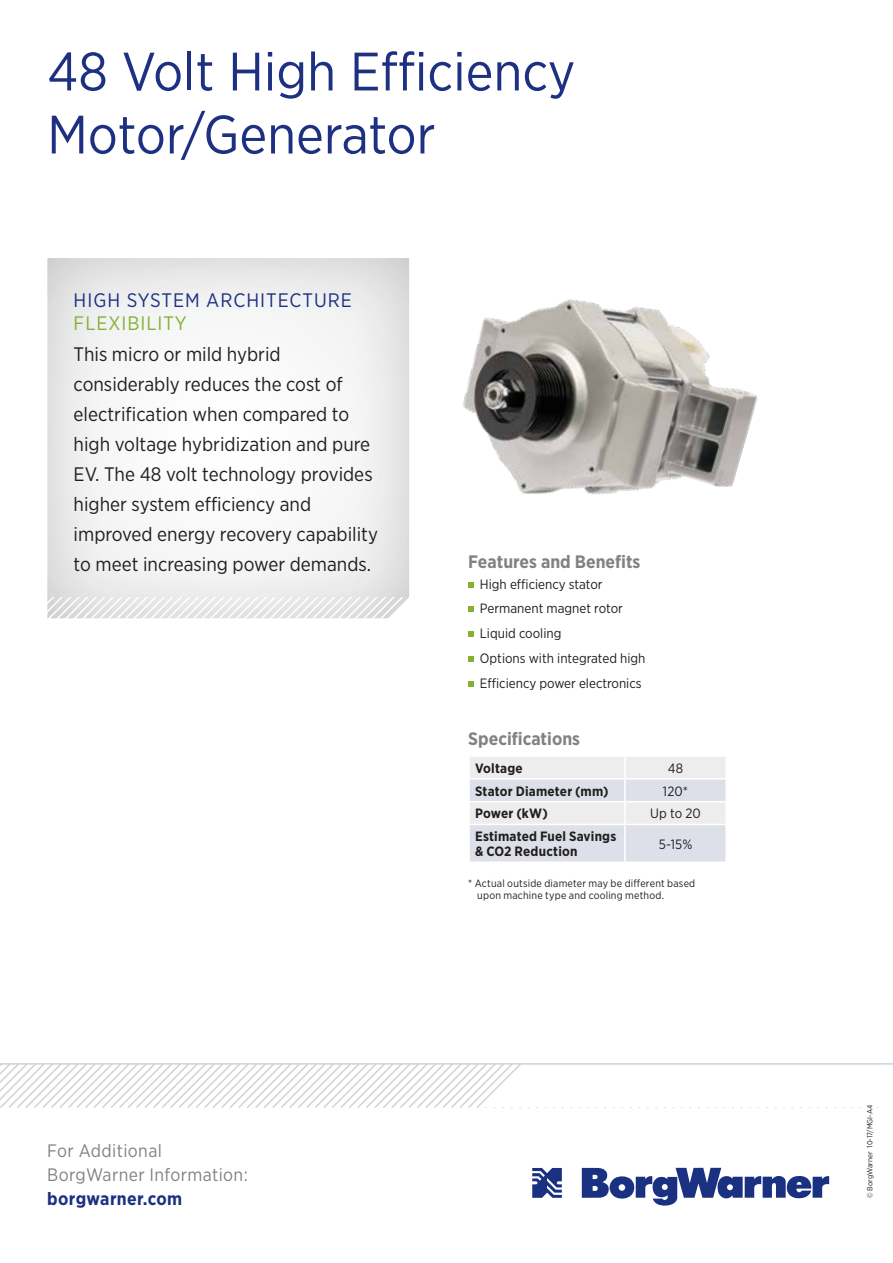
<style>
.page{position:relative;width:893px;height:1263px;background:#fff}
.page>*{position:absolute;margin:0;border:0;box-sizing:border-box;transform-origin:0 0}
.t1{font:54px/63px "Gotham Narrow";color:#1d3082}
.t2{font:19.5px/30px "Gotham Narrow";color:#221e1f}
.t3{font:19.5px "Gotham Narrow";letter-spacing:.05em;color:#1d3082}
.t4{font:19.5px "Gotham Narrow";letter-spacing:.05em;color:#85b033}
.t5{font:18px/24px "Gotham Narrow";letter-spacing:.02em;color:#808284}
.t6{font:700 18px "Gotham Narrow";color:#808284}
.t7{font:700 18px "Gotham Narrow";letter-spacing:.02em;color:#1d3082}
.t8{font:13.5px/24.8px "Gotham Narrow";color:#221e1f}
.t9{font:700 13.5px/15px "Gotham Narrow";letter-spacing:.015em;color:#221e1f}
.t10{font:10.5px/12px "Gotham Narrow";letter-spacing:.02em;color:#221e1f}
.t11{font:7.5px "Gotham Narrow";color:#221e1f}
</style>
<div class="page">
<svg style="left:0;top:1064px;width:893px;height:43px"></svg>
<hr style="left:0;top:1063px;width:893px;height:1px;background:#cfd4d8">
<div style="left:45px;top:255px;width:366px;height:365px;background:#221e1f;opacity:.17"></div>
<svg style="left:468px;top:582px;width:6px;height:5px"></svg>
<svg style="left:468px;top:607px;width:6px;height:5px"></svg>
<svg style="left:468px;top:631px;width:6px;height:6px"></svg>
<svg style="left:468px;top:656px;width:6px;height:5px"></svg>
<svg style="left:468px;top:681px;width:6px;height:5px"></svg>
<svg style="left:470px;top:757px;width:255px;height:104px;background:#e4e5ea"></svg>
<hr style="left:624px;top:757px;width:2px;height:21px;background:#fff">
<hr style="left:468px;top:778px;width:157px;height:2px;background:#fff">
<hr style="left:625px;top:778px;width:102px;height:2px;background:#fff">
<hr style="left:624px;top:780px;width:2px;height:21px;background:#fff">
<hr style="left:468px;top:801px;width:157px;height:1px;background:#fff">
<hr style="left:625px;top:801px;width:102px;height:1px;background:#fff">
<hr style="left:624px;top:802px;width:2px;height:22px;background:#fff">
<hr style="left:468px;top:824px;width:157px;height:1px;background:#fff">
<hr style="left:625px;top:824px;width:102px;height:1px;background:#fff">
<hr style="left:624px;top:825px;width:2px;height:36px;background:#fff">
<svg style="left:47px;top:597px;width:362px;height:21px"></svg>
<img style="left:463px;top:299px;width:295px;height:196px">
<svg style="left:532px;top:1168px;width:30px;height:30px"></svg>
<svg style="left:582px;top:1168px;width:247px;height:38px"></svg>
<h1 class="t1" style="left:47px;top:39px;width:530px">48 Volt High Efficiency<br>Motor/Generator</h1>
<p class="t3" style="left:74px;top:288px;width:280px">HIGH SYSTEM ARCHITECTURE</p>
<p class="t4" style="left:74px;top:311px;width:115px">FLEXIBILITY</p>
<p class="t2" style="left:74px;top:338px;width:306px">This micro or mild hybrid considerably reduces the cost of electrification when compared to high voltage hybridization and pure EV. The 48 volt technology provides higher system efficiency and improved energy recovery capability to meet increasing power demands.</p>
<p class="t6" style="left:468px;top:550px;width:174px">Features and Benefits</p>
<p class="t8" style="left:480px;top:571px;width:167px">High efficiency stator<br>Permanent magnet rotor<br>Liquid cooling<br>Options with integrated high<br>Efficiency power electronics</p>
<p class="t6" style="left:468px;top:727px;width:113px">Specifications</p>
<p class="t9" style="left:475px;top:760px;width:49px">Voltage</p>
<p class="t8" style="left:668px;top:755px;width:17px">48</p>
<p class="t9" style="left:475px;top:783px;width:135px">Stator Diameter (mm)</p>
<p class="t8" style="left:663px;top:778px;width:27px">120*</p>
<p class="t9" style="left:475px;top:806px;width:74px">Power (kW)</p>
<p class="t8" style="left:650px;top:801px;width:52px">Up to 20</p>
<p class="t9" style="left:475px;top:829px;width:143px">Estimated Fuel Savings &amp; CO2 Reduction</p>
<p class="t8" style="left:659px;top:831px;width:35px">5-15%</p>
<p class="t10" style="left:477px;top:877px;width:219px;text-indent:-9px">* Actual outside diameter may be different based upon machine type and cooling method.</p>
<p class="t5" style="left:47px;top:1138px;width:202px">For Additional<br>BorgWarner Information:</p>
<p class="t7" style="left:47px;top:1187px;width:137px">borgwarner.com</p>
<p class="t11" style="left:865px;top:1198px;width:95px;rotate:-90deg">© BorgWarner 10-17/MGI-A4</p>
</div>
